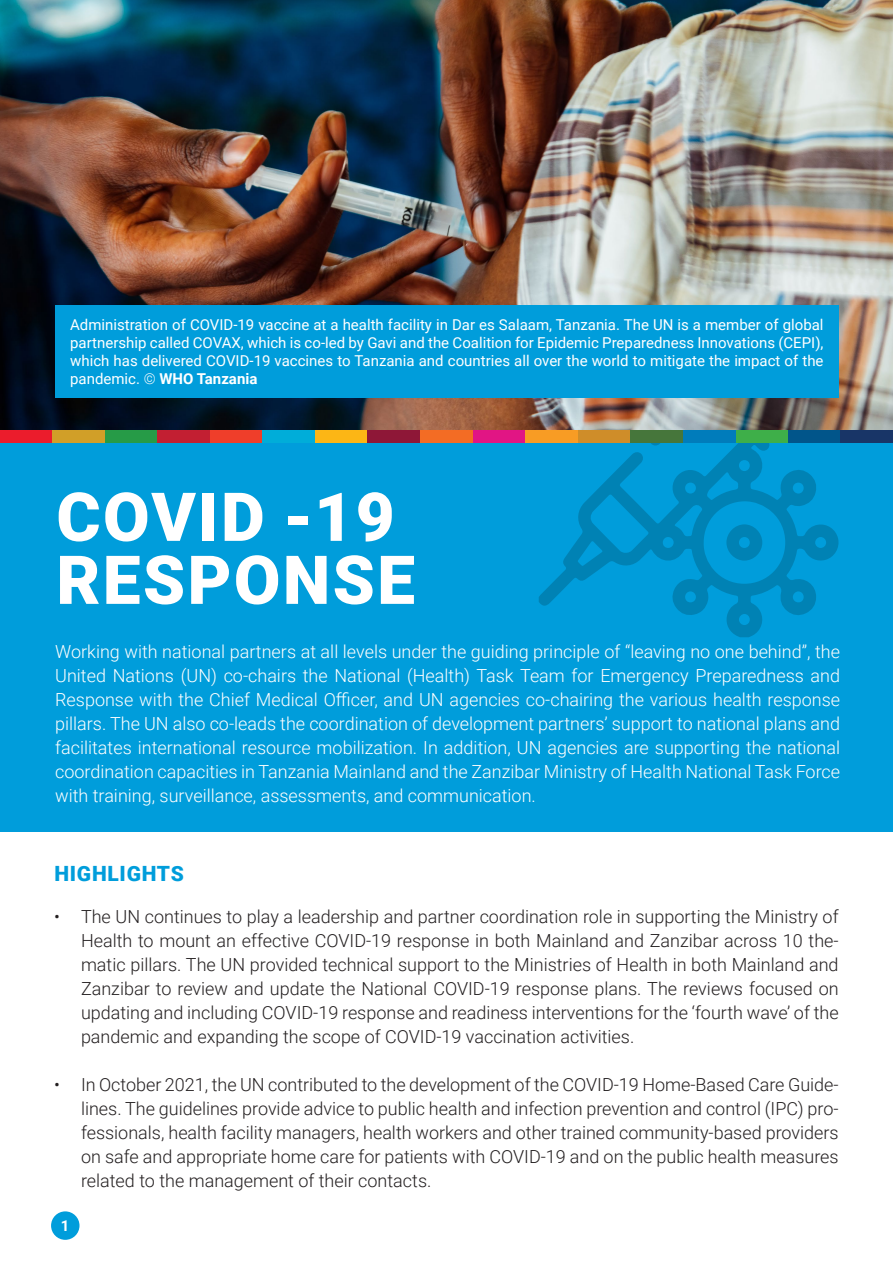
<style>
.page{position:relative;width:893px;height:1263px;background:#fff}
.page>*{position:absolute;margin:0;border:0;box-sizing:border-box;transform-origin:0 0}
.t1{font:900 67.5px "Roboto";letter-spacing:.035em;color:#fff}
.t2{font:900 21px "Roboto";letter-spacing:.035em;color:#009ddb}
.t3{font:300 18px/24px "Roboto";color:#231f20;text-align:justify}
.t4{font:300 18px/24px "Roboto";color:#fff;text-align:justify}
.t5{font:15px/18px "Roboto";color:#fff;text-align:justify}
.t6{font:700 15px "Roboto";color:#fff}
.s1{font-weight:300}
.s2{font-weight:700}
</style>
<div class="page">
<div style="left:51px;top:1211px;width:28px;height:29px;background:#009ddb;border-radius:50%"></div>
<div style="left:0;top:436px;width:893px;height:396px;background:#009ddb"></div>
<svg style="left:539px;top:443px;width:300px;height:194px"></svg>
<svg style="left:649px;top:433px;width:13px;height:13px"></svg>
<svg style="left:726px;top:524px;width:36px;height:37px"></svg>
<div style="left:0;top:429px;width:53px;height:14px;background:#eb1c2c"></div>
<div style="left:53px;top:429px;width:52px;height:14px;background:#d19f28"></div>
<div style="left:105px;top:429px;width:53px;height:14px;background:#269b47"></div>
<div style="left:158px;top:429px;width:52px;height:14px;background:#c21f32"></div>
<div style="left:210px;top:429px;width:53px;height:14px;background:#ef3e2a"></div>
<div style="left:263px;top:429px;width:52px;height:14px;background:#00add9"></div>
<div style="left:315px;top:429px;width:53px;height:14px;background:#fcb615"></div>
<div style="left:368px;top:429px;width:52px;height:14px;background:#8e1737"></div>
<div style="left:420px;top:429px;width:53px;height:14px;background:#f36c24"></div>
<div style="left:473px;top:429px;width:52px;height:14px;background:#e11584"></div>
<div style="left:525px;top:429px;width:53px;height:14px;background:#f89c24"></div>
<div style="left:578px;top:429px;width:52px;height:14px;background:#cf8d29"></div>
<div style="left:735px;top:429px;width:53px;height:14px;background:#3eaf49"></div>
<div style="left:788px;top:429px;width:52px;height:14px;background:#01558a"></div>
<div style="left:630px;top:429px;width:53px;height:14px;background:#46763b"></div>
<div style="left:683px;top:429px;width:52px;height:14px;background:#007cbb"></div>
<div style="left:840px;top:429px;width:53px;height:14px;background:#183567"></div>
<img style="left:0;top:0;width:893px;height:429px">
<div style="left:55px;top:305px;width:783px;height:92px;background:#009ddb"></div>
<p class="t5" style="left:70px;top:315px;width:755px">Administration of COVID-19 vaccine at a health facility in Dar es Salaam, Tanzania. The UN is a member of global partnership called COVAX, which is co-led by Gavi and the Coalition for Epidemic Preparedness Innovations (CEPI), which has delivered COVID-19 vaccines to Tanzania and countries all over the world to mitigate the impact of the pandemic. <span class="s1">©</span> <span class="s2">WHO Tanzania</span></p>
<p class="t1" style="left:56px;top:470px;width:340px">COVID -19</p>
<p class="t1" style="left:56px;top:533px;width:360px">RESPONSE</p>
<p class="t4" style="left:55px;top:639px;width:786px">Working with national partners at all levels under the guiding principle of “leaving no one behind”, the United Nations (UN) co-chairs the National (Health) Task Team for Emergency Preparedness and Response with the Chief Medical Officer, and UN agencies co-chairing the various health response pillars. The UN also co-leads the coordination of development partners’ support to national plans and facilitates international resource mobilization. In addition, UN agencies are supporting the national coordination capacities in Tanzania Mainland and the Zanzibar Ministry of Health National Task Force with training, surveillance, assessments, and communication.</p>
<p class="t2" style="left:54px;top:859px;width:131px">HIGHLIGHTS</p>
<p class="t3" style="left:81px;top:904px;width:759px;text-indent:-27px">• The UN continues to play a leadership and partner coordination role in supporting the Ministry of Health to mount an effective COVID-19 response in both Mainland and Zanzibar across 10 the&shy;matic pillars. The UN provided technical support to the Ministries of Health in both Mainland and Zanzibar to review and update the National COVID-19 response plans. The reviews focused on updating and including COVID-19 response and readiness interventions for the ‘fourth wave’ of the pandemic and expanding the scope of COVID-19 vaccination activities.</p>
<p class="t3" style="left:81px;top:1072px;width:759px;text-indent:-27px">• In October 2021, the UN contributed to the development of the COVID-19 Home-Based Care Guide&shy;lines. The guidelines provide advice to public health and infection prevention and control (IPC) pro&shy;fessionals, health facility managers, health workers and other trained community-based providers on safe and appropriate home care for patients with COVID-19 and on the public health measures related to the management of their contacts.</p>
<p class="t6" style="left:61px;top:1215px;width:10px">1</p>
</div>
